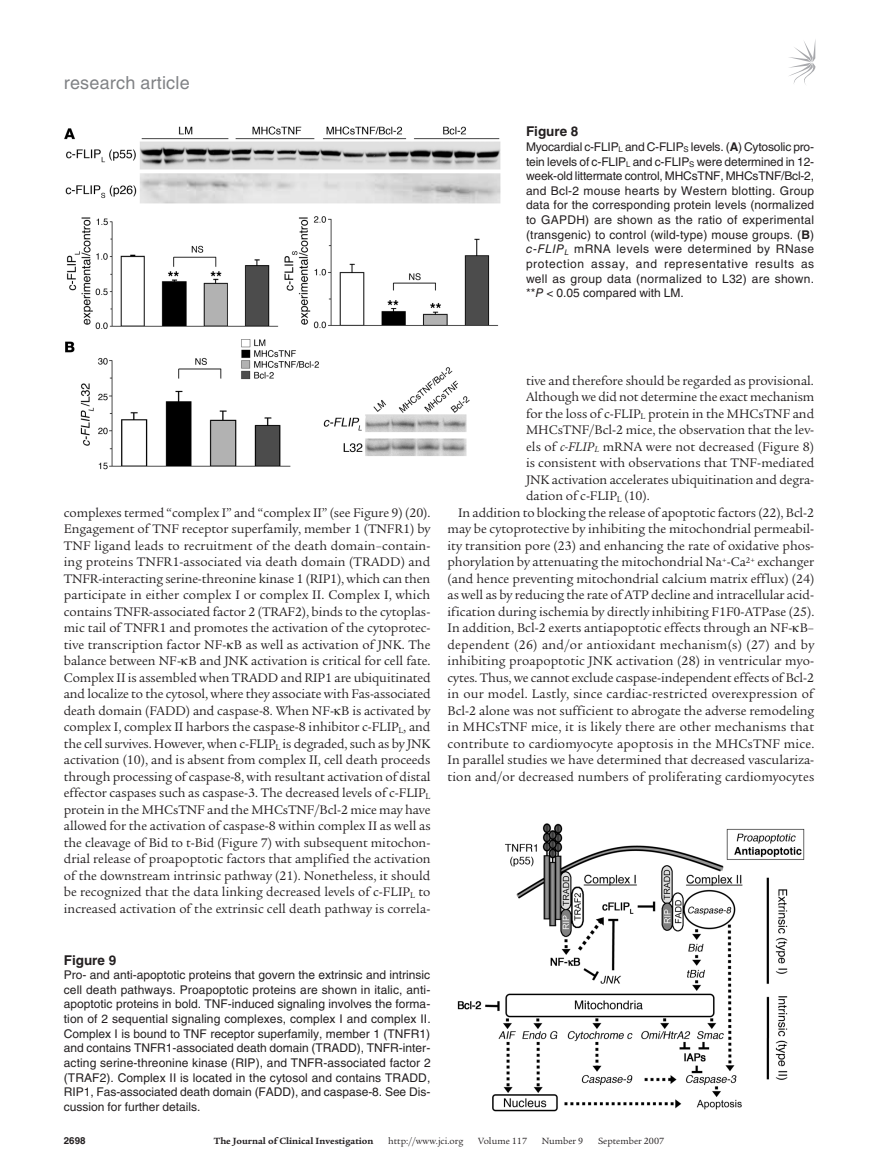
<style>
.page{position:relative;width:878px;height:1174px;background:#fff}
.page>*{position:absolute;margin:0;border:0;box-sizing:border-box;transform-origin:0 0}
.t1{font:18px "Helvetica LT Std";letter-spacing:.01em;color:#808285}
.t2{font:13.5px/16.5px "Legacy Serif Std";color:#231f20;text-align:justify}
.t3{font:13.5px "Legacy Serif Std";letter-spacing:.02em;color:#231f20}
.t4{font:700 13.5px "Helvetica LT Std";color:#231f20}
.t5{font:12px/14.7px "Helvetica LT Std";color:#231f20;text-align:justify}
.t6{font:9.75px "Legacy Serif Std";color:#231f20}
.t7{font:700 9.75px "Legacy Serif Std";color:#231f20}
.t8{font:700 9.75px "Helvetica LT Std";color:#231f20}
.s1{font-weight:700}
.s2{font-style:italic}
</style>
<div class="page">
<svg style="left:789px;top:41px;width:26px;height:44px"></svg>
<img style="left:64px;top:126px;width:437px;height:344px">
<img style="left:457px;top:823px;width:348px;height:289px">
<h1 class="t1" style="left:64px;top:72px;width:127px">research article</h1>
<p class="t4" style="left:526px;top:123px;width:54px">Figure 8</p>
<p class="t5" style="left:526px;top:139px;width:290px">Myocardial c-FLIP<sub>L</sub> and C-FLIP<sub>S</sub> levels. (<span class="s1">A</span>) Cytosolic pro&shy;tein levels of c-FLIP<sub>L</sub> and c-FLIP<sub>S</sub> were determined in 12- week-old littermate control, MHCsTNF, MHCsTNF/Bcl-2, and Bcl-2 mouse hearts by Western blotting. Group data for the corresponding protein levels (normalized to GAPDH) are shown as the ratio of experimental (transgenic) to control (wild-type) mouse groups. (<span class="s1">B</span>) <span class="s2">c-FLIP</span><sub>L</sub> mRNA levels were determined by RNase protection assay, and representative results as well as group data (normalized to L32) are shown. **<span class="s2">P</span> &lt; 0.05 compared with LM.</p>
<p class="t2" style="left:64px;top:504px;width:368px">complexes termed “complex I” and “complex II” (see Figure 9) (20).<br>Engagement of TNF receptor superfamily, member 1 (TNFR1) by TNF ligand leads to recruitment of the death domain–contain&shy;ing proteins TNFR1-associated via death domain (TRADD) and TNFR-interacting serine-threonine kinase 1 (RIP1), which can then participate in either complex I or complex II. Complex I, which contains TNFR-associated factor 2 (TRAF2), binds to the cytoplas&shy;mic tail of TNFR1 and promotes the activation of the cytoprotec&shy;tive transcription factor NF- B as well as activation of JNK. The balance between NF- B and JNK activation is critical for cell fate.<br>Complex II is assembled when TRADD and RIP1 are ubiquitinated and localize to the cytosol, where they associate with Fas-associated death domain (FADD) and caspase-8. When NF- B is activated by complex I, complex II harbors the caspase-8 inhibitor c-FLIP<sub>L</sub>, and the cell survives. However, when c-FLIP<sub>L</sub> is degraded, such as by JNK activation (10), and is absent from complex II, cell death proceeds through processing of caspase-8, with resultant activation of distal effector caspases such as caspase-3. The decreased levels of c-FLIP<sub>L </sub>protein in the MHCsTNF and the MHCsTNF/Bcl-2 mice may have allowed for the activation of caspase-8 within complex II as well as the cleavage of Bid to t-Bid (Figure 7) with subsequent mitochon&shy;drial release of proapoptotic factors that amplified the activation of the downstream intrinsic pathway (21). Nonetheless, it should be recognized that the data linking decreased levels of c-FLIP<sub>L</sub> to increased activation of the extrinsic cell death pathway is correla-</p>
<p class="t4" style="left:64px;top:951px;width:54px">Figure 9</p>
<p class="t5" style="left:64px;top:967px;width:368px">Pro- and anti-apoptotic proteins that govern the extrinsic and intrinsic cell death pathways. Proapoptotic proteins are shown in italic, anti&shy;apoptotic proteins in bold. TNF-induced signaling involves the forma&shy;tion of 2 sequential signaling complexes, complex I and complex II.<br>Complex I is bound to TNF receptor superfamily, member 1 (TNFR1) and contains TNFR1-associated death domain (TRADD), TNFR-inter&shy;acting serine-threonine kinase (RIP), and TNFR-associated factor 2 (TRAF2). Complex II is located in the cytosol and contains TRADD, RIP1, Fas-associated death domain (FADD), and caspase-8. See Dis&shy;cussion for further details.</p>
<p class="t2" style="left:526px;top:372px;width:289px">tive and therefore should be regarded as provisional.</p>
<p class="t2" style="left:526px;top:389px;width:290px">Although we did not determine the exact mechanism</p>
<p class="t2" style="left:526px;top:405px;width:290px">for the loss of c-FLIP<sub>L</sub> protein in the MHCsTNF and</p>
<p class="t2" style="left:526px;top:422px;width:289px">MHCsTNF/Bcl-2 mice, the observation that the lev-</p>
<p class="t2" style="left:526px;top:438px;width:289px">els of <span class="s2">c-FLIP</span><sub>L</sub> mRNA were not decreased (Figure 8)</p>
<p class="t2" style="left:526px;top:455px;width:290px">is consistent with observations that TNF-mediated</p>
<p class="t2" style="left:526px;top:471px;width:289px">JNK activation accelerates ubiquitination and degra-</p>
<p class="t2" style="left:526px;top:488px;width:125px">dation of c-FLIP<sub>L</sub> (10).</p>
<p class="t2" style="left:458px;top:504px;width:357px">In addition to blocking the release of apoptotic factors (22), Bcl-2</p>
<p class="t2" style="left:447px;top:521px;width:368px">may be cytoprotective by inhibiting the mitochondrial permeabil-</p>
<p class="t2" style="left:447px;top:537px;width:368px">ity transition pore (23) and enhancing the rate of oxidative phos-</p>
<p class="t2" style="left:447px;top:554px;width:368px">phorylation by attenuating the mitochondrial Na<sup>+</sup>-Ca<sup>2+</sup> exchanger</p>
<p class="t2" style="left:447px;top:570px;width:368px">(and hence preventing mitochondrial calcium matrix efflux) (24)</p>
<p class="t2" style="left:447px;top:587px;width:368px">as well as by reducing the rate of ATP decline and intracellular acid-</p>
<p class="t2" style="left:447px;top:603px;width:368px">ification during ischemia by directly inhibiting F1F0-ATPase (25).</p>
<p class="t2" style="left:447px;top:620px;width:368px">In addition, Bcl-2 exerts antiapoptotic effects through an NF- B–</p>
<p class="t3" style="left:447px;top:637px;width:368px">dependent (26) and/or antioxidant mechanism(s) (27) and by</p>
<p class="t2" style="left:447px;top:653px;width:368px">inhibiting proapoptotic JNK activation (28) in ventricular myo-</p>
<p class="t2" style="left:447px;top:669px;width:368px">cytes. Thus, we cannot exclude caspase-independent effects of Bcl-2</p>
<p class="t2" style="left:447px;top:686px;width:368px">in our model. Lastly, since cardiac-restricted overexpression of</p>
<p class="t2" style="left:447px;top:702px;width:368px">Bcl-2 alone was not sufficient to abrogate the adverse remodeling</p>
<p class="t2" style="left:447px;top:719px;width:368px">in MHCsTNF mice, it is likely there are other mechanisms that</p>
<p class="t2" style="left:447px;top:735px;width:368px">contribute to cardiomyocyte apoptosis in the MHCsTNF mice.</p>
<p class="t2" style="left:447px;top:752px;width:368px">In parallel studies we have determined that decreased vasculariza-</p>
<p class="t2" style="left:447px;top:768px;width:368px">tion and/or decreased numbers of proliferating cardiomyocytes</p>
<p class="t8" style="left:64px;top:1134px;width:23px">2698</p>
<p class="t7" style="left:214px;top:1135px;width:161px">The Journal of Clinical Investigation</p>
<p class="t6" style="left:388px;top:1135px;width:77px">http://www.jci.org</p>
<p class="t6" style="left:478px;top:1135px;width:50px">Volume 117</p>
<p class="t6" style="left:541px;top:1135px;width:43px">Number 9</p>
<p class="t6" style="left:598px;top:1135px;width:68px">September 2007</p>
</div>
